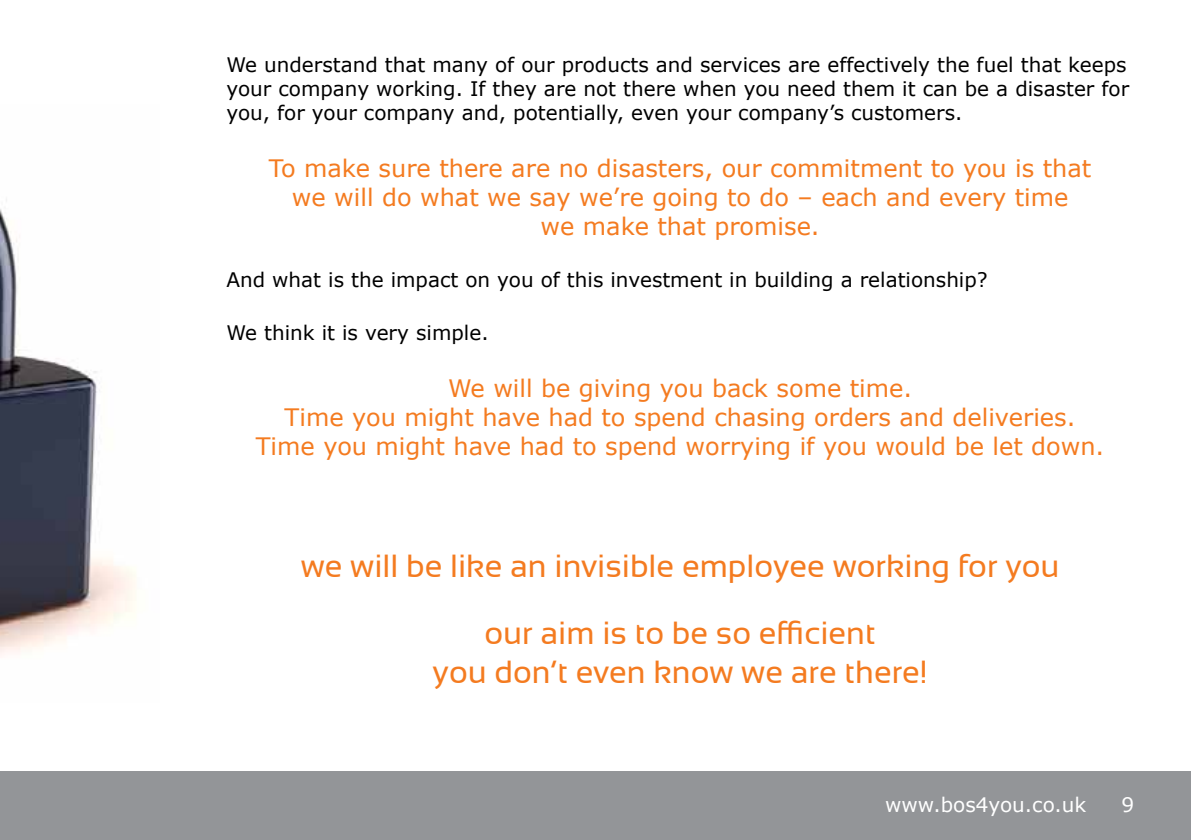
<style>
.page{position:relative;width:1191px;height:840px;background:#fff}
.page>*{position:absolute;margin:0;border:0;box-sizing:border-box;transform-origin:0 0}
.t1{font:32px/66.8px "Sansation";color:#f47b20;text-align:center}
.t2{font:24px/28.8px "Verdana";color:#f47b20;text-align:center}
.t3{font:20px/24px "Verdana";color:#000}
.t4{font:20px "Verdana";color:#fff}
</style>
<div class="page">
<div style="left:0;top:771px;width:1191px;height:68px;background:#939598"></div>
<img style="left:0;top:199px;width:136px;height:456px">
<p class="t3" style="left:226px;top:53px;width:904px">We understand that many of our products and services are effectively the fuel that keeps your company working. If they are not there when you need them it can be a disaster for you, for your company and, potentially, even your company’s customers.</p>
<p class="t2" style="left:269px;top:154px;width:824px">To make sure there are no disasters, our commitment to you is that we will do what we say we’re going to do – each and every time<br>we make that promise.</p>
<p class="t3" style="left:226px;top:268px;width:763px">And what is the impact on you of this investment in building a relationship?</p>
<p class="t3" style="left:226px;top:320px;width:264px">We think it is very simple.</p>
<p class="t2" style="left:256px;top:373px;width:850px">We will be giving you back some time.<br>Time you might have had to spend chasing orders and deliveries.<br>Time you might have had to spend worrying if you would be let down.</p>
<h1 class="t1" style="left:301px;top:532px;width:760px">we will be like an invisible employee working for you our aim is to be so efficient</h1>
<h1 class="t1" style="left:433px;top:637px;width:496px">you don’t even know we are there!</h1>
<p class="t4" style="left:885px;top:790px;width:203px">www.bos4you.co.uk</p>
<p class="t4" style="left:1121px;top:790px;width:14px">9</p>
</div>
